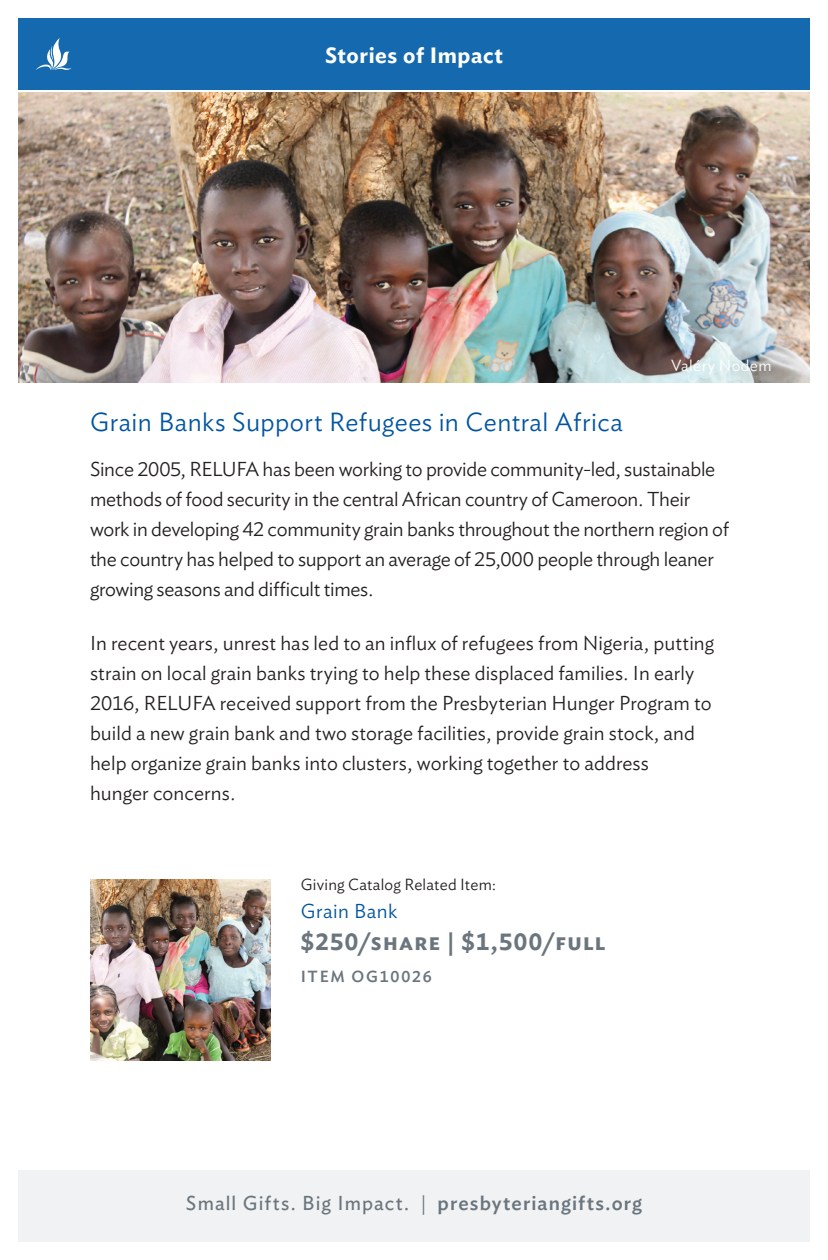
<style>
.page{position:relative;width:828px;height:1260px;background:#fff}
.page>*{position:absolute;margin:0;border:0;box-sizing:border-box;transform-origin:0 0}
.Small_sub_headers{font:300 26px "Ideal Sans";letter-spacing:.015em;color:#0154a1}
.Item_Numbers{font:600 24px "Ideal Sans";letter-spacing:.05em;color:#6a757d}
.Page_Message{font:600 22px "Ideal Sans";letter-spacing:.025em;color:#fff}
.Body_Copy{font:300 20px/30px "Ideal Sans";color:#231f20}
.Page_Message-2{font:20px "Ideal Sans";letter-spacing:.055em;color:#6a757d}
.Small_sub_headers-2{font:300 20px "Ideal Sans";letter-spacing:.025em;color:#0154a1}
.Body_Copy-2{font:300 16px "Ideal Sans";letter-spacing:.015em;color:#231f20}
.t1{font:300 16px "Ideal Sans";letter-spacing:.025em;color:#fff}
.Item_Numbers-2{font:500 16px "Ideal Sans";letter-spacing:.105em;color:#6a757d}
.s1{font-weight:300}
.s2{font-weight:500}
</style>
<div class="page">
<div style="left:18px;top:18px;width:792px;height:72px;background:#1469af"></div>
<div style="left:18px;top:1170px;width:792px;height:72px;background:#f1f2f3"></div>
<svg style="left:36px;top:38px;width:35px;height:32px"></svg>
<img style="left:18px;top:92px;width:792px;height:290px">
<img style="left:91px;top:880px;width:180px;height:180px">
<p class="Page_Message" style="left:325px;top:38px;width:179px">Stories of Impact</p>
<p class="t1" style="left:671px;top:353px;width:102px">Valéry Nodem</p>
<p class="Small_sub_headers" style="left:90px;top:402px;width:534px">Grain Banks Support Refugees in Central Africa</p>
<p class="Body_Copy" style="left:90px;top:452px;width:640px">Since 2005, RELUFA has been working to provide community-led, sustainable methods of food security in the central African country of Cameroon. Their work in developing 42 community grain banks throughout the northern region of the country has helped to support an average of 25,000 people through leaner growing seasons and difficult times.</p>
<p class="Body_Copy" style="left:90px;top:627px;width:626px">In recent years, unrest has led to an influx of refugees from Nigeria, putting strain on local grain banks trying to help these displaced families. In early 2016, RELUFA received support from the Presbyterian Hunger Program to build a new grain bank and two storage facilities, provide grain stock, and help organize grain banks into clusters, working together to address<br>hunger concerns.</p>
<p class="Body_Copy-2" style="left:301px;top:873px;width:197px">Giving Catalog Related Item:</p>
<p class="Small_sub_headers-2" style="left:301px;top:896px;width:98px">Grain Bank</p>
<p class="Item_Numbers" style="left:301px;top:923px;width:306px">$250/share | $1,500/full</p>
<p class="Item_Numbers-2" style="left:301px;top:965px;width:133px">ITEM OG10026</p>
<p class="Page_Message-2" style="left:186px;top:1188px;width:458px">Small Gifts. Big Impact. <span class="s1">|</span> <span class="s2">presbyteriangifts.org</span></p>
</div>
